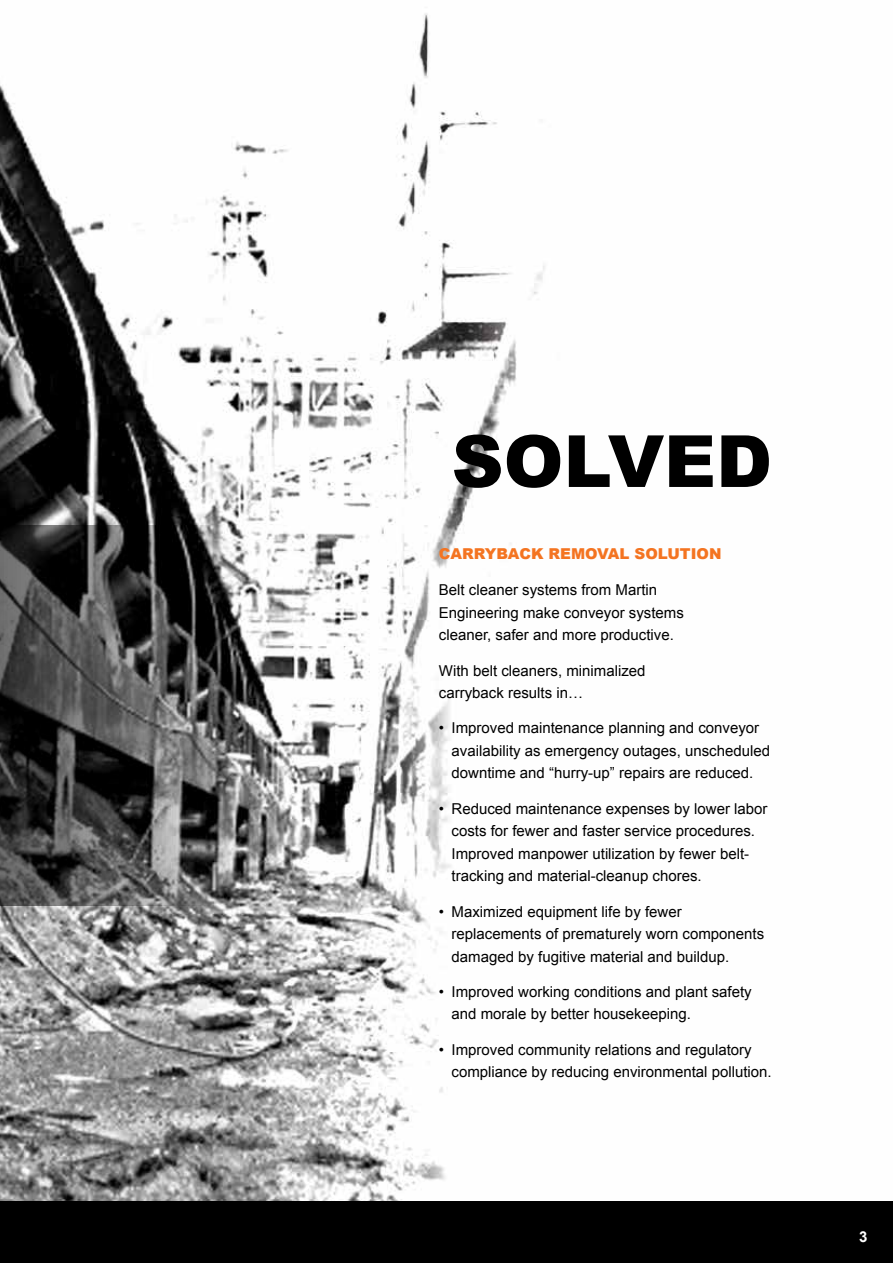
<style>
.page{position:relative;width:893px;height:1263px;background:#fff}
.page>*{position:absolute;margin:0;border:0;box-sizing:border-box;transform-origin:0 0}
.t1{font:900 72px "Arial";color:#000}
.t2{font:15px/22.5px "Arial";color:#000}
.t3{font:900 15px "Arial";color:#f47421}
.t4{font:700 15px "Arial";color:#fff}
</style>
<div class="page">
<img style="left:0;top:13px;width:893px;height:1189px">
<svg style="left:0;top:525px;width:214px;height:381px;background:#444"></svg>
<div style="left:0;top:1202px;width:893px;height:61px;background:#000"></div>
<h1 class="t1" style="left:452px;top:409px;width:322px">SOLVED</h1>
<p class="t3" style="left:439px;top:543px;width:284px">CARRYBACK REMOVAL SOLUTION</p>
<p class="t2" style="left:439px;top:579px;width:247px">Belt cleaner systems from Martin<br>Engineering make conveyor systems cleaner, safer and more productive.</p>
<p class="t2" style="left:439px;top:659px;width:208px">With belt cleaners, minimalized carryback results in…</p>
<p class="t2" style="left:452px;top:717px;width:320px;text-indent:-13px">• Improved maintenance planning and conveyor availability as emergency outages, unscheduled downtime and “hurry-up” repairs are reduced.</p>
<p class="t2" style="left:452px;top:797px;width:317px;text-indent:-13px">• Reduced maintenance expenses by lower labor costs for fewer and faster service procedures.<br>Improved manpower utilization by fewer belt&shy;tracking and material-cleanup chores.</p>
<p class="t2" style="left:452px;top:900px;width:314px;text-indent:-13px">• Maximized equipment life by fewer replacements of prematurely worn components damaged by fugitive material and buildup.</p>
<p class="t2" style="left:452px;top:980px;width:302px;text-indent:-13px">• Improved working conditions and plant safety and morale by better housekeeping.</p>
<p class="t2" style="left:452px;top:1038px;width:322px;text-indent:-13px">• Improved community relations and regulatory compliance by reducing environmental pollution.</p>
<p class="t4" style="left:859px;top:1226px;width:10px">3</p>
</div>
